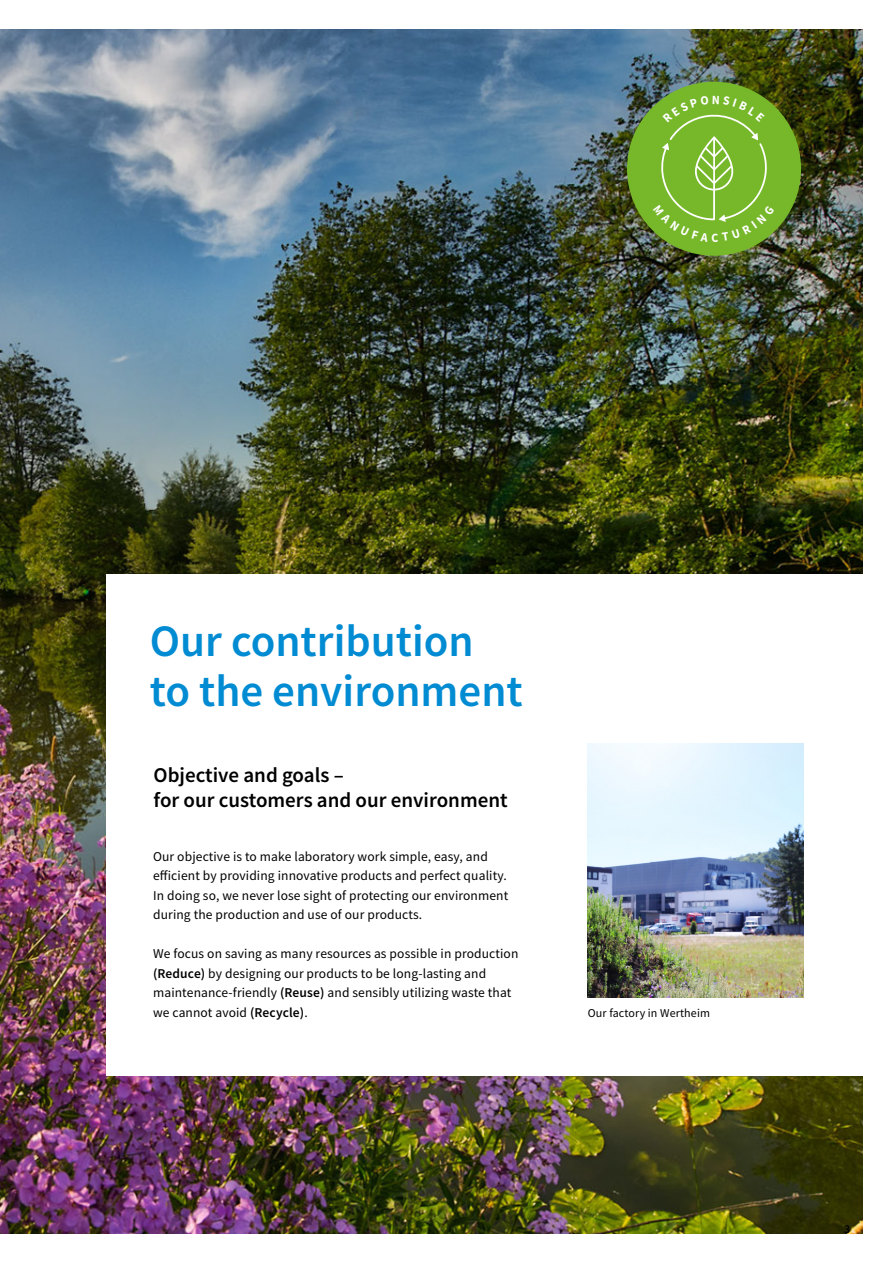
<style>
.page{position:relative;width:893px;height:1263px;background:#fff}
.page>*{position:absolute;margin:0;border:0;box-sizing:border-box;transform-origin:0 0}
.t1{font:600 45px/49.5px "Source Sans Pro";color:#008bd2}
.t2{font:600 21px/25.2px "Source Sans Pro";color:#000}
.t3{font:13.5px/19.5px "Source Sans Pro";letter-spacing:.01em;color:#000}
.t4{font:12px "Source Sans Pro";letter-spacing:.01em;color:#000}
.t5{font:600 12px "Source Sans Pro";color:#000}
.s1{font-weight:600}
</style>
<div class="page">
<img style="left:0;top:30px;width:862px;height:1203px">
<div style="left:627px;top:82px;width:174px;height:174px;background:#76b82a;border-radius:50%"></div>
<div style="left:106px;top:574px;width:787px;height:501px;background:#fff"></div>
<img style="left:588px;top:744px;width:216px;height:253px">
<svg style="left:653px;top:96px;width:121px;height:146px"></svg>
<h1 class="t1" style="left:150px;top:616px;width:374px">Our contribution to the environment</h1>
<h2 class="t2" style="left:154px;top:762px;width:356px">Objective and goals –<br>for our customers and our environment</h2>
<p class="t3" style="left:153px;top:846px;width:357px">Our objective is to make laboratory work simple, easy, and efficient by providing innovative products and perfect quality.<br>In doing so, we never lose sight of protecting our environment during the production and use of our products.</p>
<p class="t3" style="left:153px;top:944px;width:367px">We focus on saving as many resources as possible in production <span class="s1">(Reduce)</span> by designing our products to be long-lasting and maintenance-friendly <span class="s1">(Reuse)</span> and sensibly utilizing waste that we cannot avoid <span class="s1">(Recycle)</span>.</p>
<p class="t4" style="left:588px;top:1005px;width:124px">Our factory in Wertheim</p>
<p class="t5" style="left:844px;top:1221px;width:8px">3</p>
</div>
